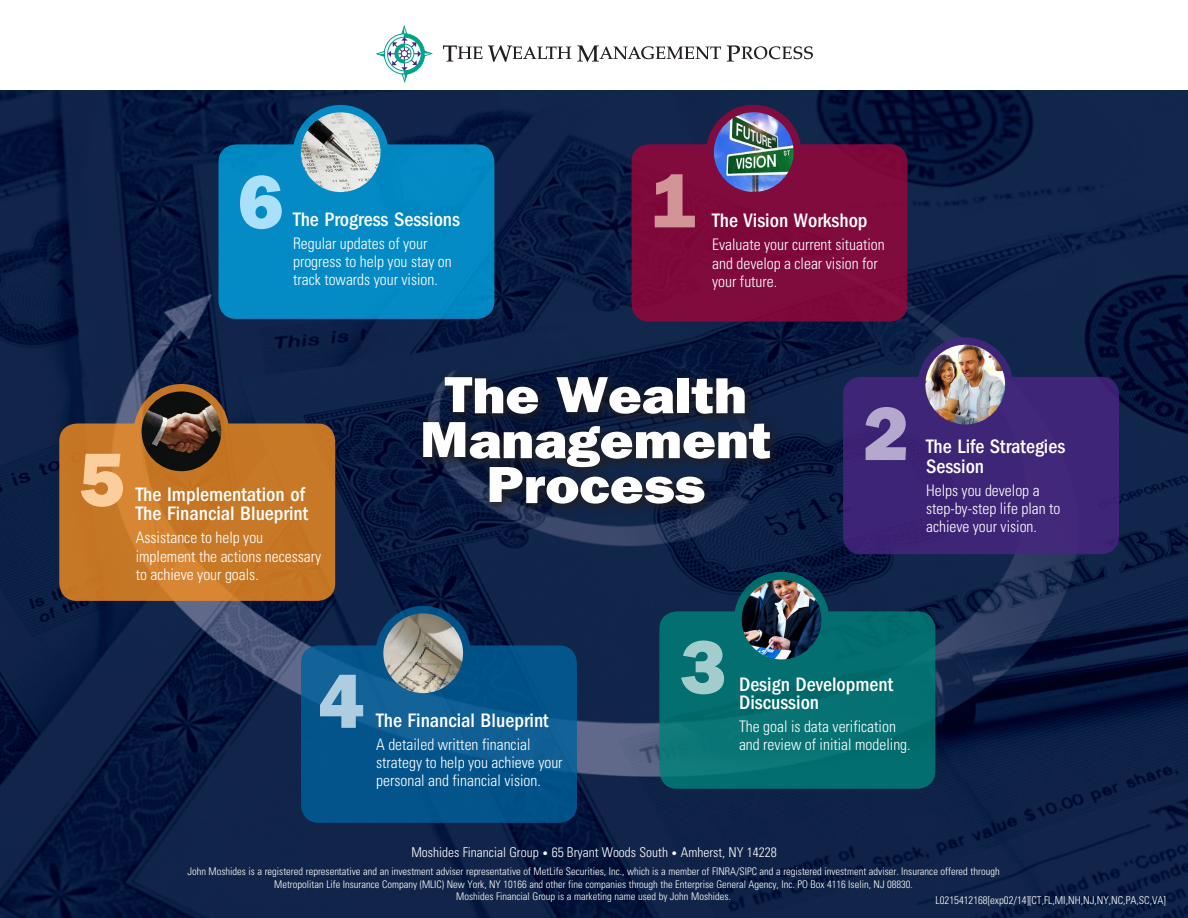
<style>
.page{position:relative;width:1188px;height:918px;background:#fff}
.page>*{position:absolute;margin:0;border:0;box-sizing:border-box;transform-origin:0 0}
.t1{font:800 76.2px "Franklin Gothic";color:#fdce9d}
.t2{font:800 76.2px "Franklin Gothic";color:#aae0f9}
.t3{font:800 76.2px "Franklin Gothic";color:#d29496}
.t4{font:800 76.2px "Franklin Gothic";color:#b5a8cd}
.t5{font:800 76.2px "Franklin Gothic";color:#aecde1}
.t6{font:800 76.2px "Franklin Gothic";color:#a3cdcc}
.t7{font:800 50.85px/45px "Franklin Gothic";color:#fff;text-align:center;scale:1.11 1}
.t8{font:500 condensed 20.25px/19.6px "Franklin Gothic";color:#fff}
.t9{font:300 condensed 15.9px/18.1px "Univers";color:#fff}
.t10{font:300 condensed 13.5px "Univers";color:#fff}
.t11{font:300 condensed 10.8px "Univers";color:#fff}
.t12{font:300 condensed 10.5px/12.6px "Univers";color:#fff;text-align:center}
.s1{font-size:10.5px}
</style>
<div class="page">
<img style="left:0;top:91px;width:1188px;height:827px">
<svg style="left:443px;top:45px;width:39px;height:17px"></svg>
<svg style="left:488px;top:45px;width:83px;height:17px"></svg>
<svg style="left:577px;top:45px;width:144px;height:17px"></svg>
<svg style="left:727px;top:45px;width:86px;height:17px"></svg>
<svg style="left:377px;top:26px;width:55px;height:56px"></svg>
<div style="left:401px;top:51px;width:7px;height:6px;background:#fff;border-radius:50%"></div>
<div style="left:401px;top:50px;width:7px;height:7px;border:1px solid #4a2582;border-radius:50%"></div>
<div style="left:416px;top:370px;width:368px;height:148px;background:#231f20;opacity:.87"></div>
<svg style="left:219px;top:105px;width:275px;height:214px;background:#0479b0"></svg>
<img style="left:301px;top:112px;width:80px;height:80px;border-radius:40px">
<svg style="left:59px;top:384px;width:276px;height:217px;background:#ad6c2c"></svg>
<img style="left:142px;top:391px;width:79px;height:80px;border-radius:40px">
<svg style="left:301px;top:606px;width:276px;height:217px;background:#074e82"></svg>
<img style="left:383px;top:613px;width:80px;height:80px;border-radius:40px">
<svg style="left:843px;top:337px;width:276px;height:217px;background:#36246f"></svg>
<svg style="left:632px;top:105px;width:275px;height:217px;background:#6d0c3c"></svg>
<svg style="left:659px;top:572px;width:276px;height:217px;background:#056369"></svg>
<img style="left:742px;top:580px;width:79px;height:79px;border-radius:40px">
<img style="left:925px;top:345px;width:80px;height:80px;border-radius:40px">
<img style="left:714px;top:112px;width:80px;height:80px;border-radius:40px">
<h1 class="t2" style="left:238px;top:157px;width:47px">6</h1>
<p class="t8" style="left:293px;top:209px;width:169px">The Progress Sessions</p>
<p class="t9" style="left:293px;top:234px;width:160px">Regular updates of your progress to help you stay on track towards your vision.</p>
<h1 class="t3" style="left:652px;top:156px;width:47px">1</h1>
<p class="t8" style="left:712px;top:211px;width:157px">The Vision Workshop</p>
<p class="t9" style="left:712px;top:235px;width:174px">Evaluate your current situation and develop a clear vision for your future.</p>
<h1 class="t1" style="left:79px;top:435px;width:47px">5</h1>
<p class="t8" style="left:136px;top:484px;width:171px">The Implementation of</p>
<p class="t8" style="left:136px;top:504px;width:174px">The Financial Blueprint</p>
<p class="t9" style="left:136px;top:529px;width:187px">Assistance to help you implement the actions necessary to achieve your goals.</p>
<h2 class="t7" style="left:420px;top:372px;width:318px">The Wealth<br>Management</h2>
<h2 class="t7" style="left:487px;top:462px;width:198px">Process</h2>
<h1 class="t4" style="left:863px;top:389px;width:47px">2</h1>
<p class="t8" style="left:926px;top:437px;width:141px">The Life Strategies<br>Session</p>
<p class="t9" style="left:926px;top:481px;width:136px">Helps you develop a step-by-step life plan to achieve your vision.</p>
<h1 class="t6" style="left:680px;top:623px;width:47px">3</h1>
<h1 class="t5" style="left:319px;top:657px;width:47px">4</h1>
<p class="t8" style="left:739px;top:675px;width:156px;line-height:18px">Design Development<br>Discussion</p>
<p class="t8" style="left:376px;top:711px;width:174px">The Financial Blueprint</p>
<p class="t9" style="left:376px;top:735px;width:188px">A detailed written financial strategy to help you achieve your personal and financial vision.</p>
<p class="t9" style="left:739px;top:717px;width:173px">The goal is data verification and review of initial modeling.</p>
<p class="t10" style="left:411px;top:844px;width:367px">Moshides Financial Group <span class="s1">•</span> 65 Bryant Woods South <span class="s1">•</span> Amherst, NY 14228</p>
<p class="t12" style="left:187px;top:865px;width:814px">John Moshides is a registered representative and an investment adviser representative of MetLife Securities, Inc., which is a member of FINRA/SIPC and a registered investment adviser. Insurance offered through<br>Metropolitan Life Insurance Company (MLIC) New York, NY 10166 and other fine companies through the Enterprise General Agency, Inc. PO Box 4116 Iselin, NJ 08830.<br>Moshides Financial Group is a marketing name used by John Moshides.</p>
<p class="t11" style="left:936px;top:894px;width:232px">L0215412168[exp02/14][CT,FL,MI,NH,NJ,NY,NC,PA,SC,VA]</p>
</div>
